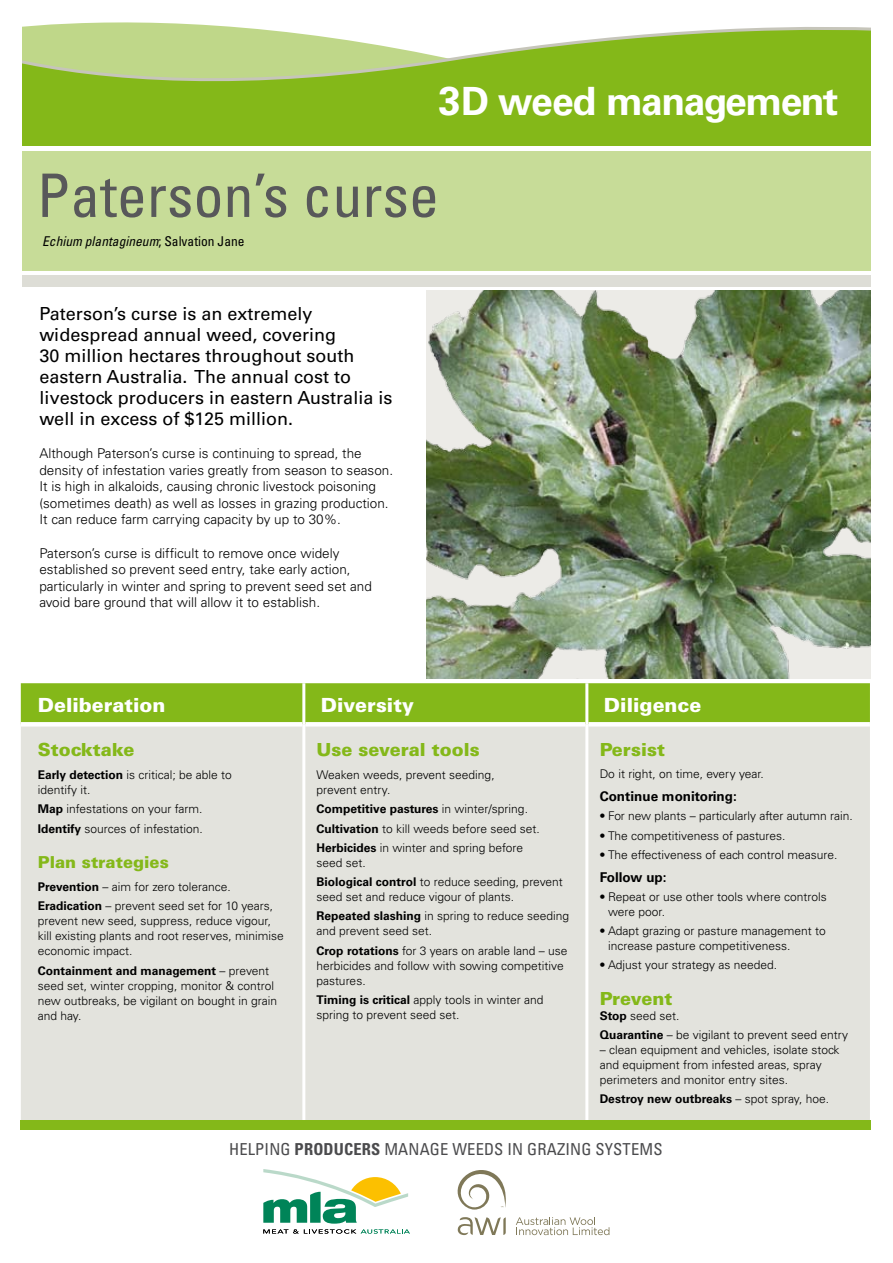
<style>
.page{position:relative;width:893px;height:1263px;background:#fff}
.page>*{position:absolute;margin:0;border:0;box-sizing:border-box;transform-origin:0 0}
.t1{font:condensed 60px "Univers";color:#58585a}
.t2{font:700 39px "Univers";letter-spacing:-.04em;color:#fff}
.t3{font:900 19.5px "Univers";color:#fff}
.t4{font:18px/21px "Univers";color:#000}
.t5{font:900 18px "Univers";color:#84b819}
.t6{font:condensed 16.5px "Univers";letter-spacing:.01em;color:#4b4b4d}
.t7{font:900 16.5px "Univers";color:#84b819}
.t8{font:300 13.5px/16.5px "Univers";color:#000}
.t9{font:italic condensed 13.5px "Univers";color:#000}
.t10{font:700 13.5px "Univers";color:#000}
.t11{font:300 12px/15px "Univers";color:#000}
.t12{font:700 12px "Univers";color:#000}
.s1{font-size:40.35px}
.s2{font-style:normal}
.s3{font-weight:700}
.s4{font-weight:300}
</style>
<div class="page">
<img style="left:427px;top:291px;width:444px;height:388px">
<div style="left:21px;top:275px;width:850px;height:11px;background:#ddddd6"></div>
<div style="left:21px;top:683px;width:849px;height:39px;background:#84b819"></div>
<div style="left:21px;top:726px;width:849px;height:394px;background:#e3e3dd"></div>
<svg style="left:21px;top:722px;width:281px;height:1px"></svg>
<svg style="left:305px;top:722px;width:280px;height:3px"></svg>
<svg style="left:588px;top:722px;width:282px;height:3px"></svg>
<hr style="left:302px;top:683px;width:3px;height:41px;background:#fff">
<hr style="left:585px;top:683px;width:3px;height:41px;background:#fff">
<hr style="left:302px;top:724px;width:3px;height:396px;background:#fff">
<hr style="left:585px;top:724px;width:3px;height:396px;background:#fff">
<div style="left:21px;top:1120px;width:850px;height:9px;background:#84b819"></div>
<svg style="left:22px;top:22px;width:849px;height:61px"></svg>
<div style="left:542px;top:55px;width:329px;height:32px;background:#84b819"></div>
<div style="left:21px;top:83px;width:850px;height:63px;background:#84b819"></div>
<div style="left:21px;top:151px;width:850px;height:119px;background:#c7dc98"></div>
<svg style="left:263px;top:1169px;width:147px;height:64px"></svg>
<svg style="left:516px;top:1217px;width:93px;height:18px"></svg>
<svg style="left:458px;top:1217px;width:48px;height:18px"></svg>
<svg style="left:457px;top:1170px;width:49px;height:40px"></svg>
<h2 class="t2" style="left:438px;top:79px;width:401px"><span class="s1">3</span>D weed management</h2>
<h1 class="t1" style="left:37px;top:158px;width:404px">Paterson’s curse</h1>
<p class="t9" style="left:42px;top:232px;width:204px">Echium plantagineum<span class="s2">; Salvation Jane</span></p>
<h3 class="t4" style="left:39px;top:303px;width:354px">Paterson’s curse is an extremely widespread annual weed, covering<br>30 million hectares throughout south eastern Australia. The annual cost to livestock producers in eastern Australia is well in excess of $125 million.</h3>
<p class="t8" style="left:39px;top:445px;width:355px">Although Paterson’s curse is continuing to spread, the density of infestation varies greatly from season to season.<br>It is high in alkaloids, causing chronic livestock poisoning (sometimes death) as well as losses in grazing production.<br>It can reduce farm carrying capacity by up to 30%.</p>
<p class="t8" style="left:39px;top:545px;width:334px">Paterson’s curse is difficult to remove once widely established so prevent seed entry, take early action, particularly in winter and spring to prevent seed set and avoid bare ground that will allow it to establish.</p>
<h3 class="t3" style="left:38px;top:692px;width:129px">Deliberation</h3>
<h3 class="t3" style="left:321px;top:692px;width:95px">Diversity</h3>
<h3 class="t3" style="left:604px;top:692px;width:99px">Diligence</h3>
<h3 class="t5" style="left:38px;top:738px;width:98px">Stocktake</h3>
<p class="t11" style="left:38px;top:767px;width:195px"><span class="s3">Early detection</span> is critical; be able to identify it.</p>
<p class="t11" style="left:38px;top:800px;width:167px;line-height:19.2px"><span class="s3">Map</span> infestations on your farm.<br><span class="s3">Identify</span> sources of infestation.</p>
<h3 class="t7" style="left:38px;top:851px;width:133px">Plan strategies</h3>
<p class="t11" style="left:38px;top:877px;width:237px;line-height:19.2px"><span class="s3">Prevention</span> – aim for zero tolerance.<br><span class="s3">Eradication</span> – prevent seed set for 10 years,</p>
<p class="t11" style="left:38px;top:914px;width:248px">prevent new seed, suppress, reduce vigour, kill existing plants and root reserves, minimise economic impact.</p>
<p class="t11" style="left:38px;top:963px;width:241px"><span class="s3">Containment and management</span> – prevent seed set, winter cropping, monitor &amp; control new outbreaks, be vigilant on bought in grain and hay.</p>
<h3 class="t5" style="left:317px;top:738px;width:165px">Use several tools</h3>
<p class="t11" style="left:317px;top:767px;width:180px">Weaken weeds, prevent seeding, prevent entry.</p>
<p class="t11" style="left:317px;top:800px;width:225px;line-height:19.2px"><span class="s3">Competitive pastures</span> in winter/spring.<br><span class="s3">Cultivation</span> to kill weeds before seed set.<br><span class="s3">Herbicides</span> in winter and spring before</p>
<p class="t11" style="left:317px;top:853px;width:248px;line-height:19.2px">seed set.<br><span class="s3">Biological control</span> to reduce seeding, prevent</p>
<p class="t11" style="left:317px;top:887px;width:254px;line-height:19.2px">seed set and reduce vigour of plants.<br><span class="s3">Repeated slashing</span> in spring to reduce seeding</p>
<p class="t11" style="left:317px;top:921px;width:252px;line-height:19.2px">and prevent seed set.<br><span class="s3">Crop rotations</span> for 3 years on arable land – use</p>
<p class="t11" style="left:317px;top:958px;width:249px">herbicides and follow with sowing competitive pastures.</p>
<p class="t11" style="left:317px;top:992px;width:228px"><span class="s3">Timing is critical</span> apply tools in winter and spring to prevent seed set.</p>
<h3 class="t5" style="left:600px;top:738px;width:67px">Persist</h3>
<p class="t11" style="left:600px;top:767px;width:166px">Do it right, on time, every year.</p>
<p class="t10" style="left:600px;top:788px;width:139px">Continue monitoring:</p>
<p class="t11" style="left:600px;top:809px;width:255px">• For new plants – particularly after autumn rain.</p>
<p class="t11" style="left:600px;top:828px;width:187px">• The competitiveness of pastures.</p>
<p class="t11" style="left:600px;top:847px;width:239px">• The effectiveness of each control measure.</p>
<p class="t10" style="left:600px;top:869px;width:68px">Follow up:</p>
<p class="t11" style="left:608px;top:889px;width:220px;text-indent:-9px">• Repeat or use other tools where controls were poor.</p>
<p class="t11" style="left:608px;top:923px;width:219px;text-indent:-9px">• Adapt grazing or pasture management to increase pasture competitiveness.</p>
<p class="t11" style="left:600px;top:958px;width:179px">• Adjust your strategy as needed.</p>
<h3 class="t5" style="left:600px;top:987px;width:74px">Prevent</h3>
<p class="t11" style="left:600px;top:1006px;width:250px;line-height:19.2px"><span class="s3">Stop</span> seed set.<br><span class="s3">Quarantine</span> – be vigilant to prevent seed entry</p>
<p class="t11" style="left:600px;top:1042px;width:241px">– clean equipment and vehicles, isolate stock and equipment from infested areas, spray perimeters and monitor entry sites.</p>
<p class="t12" style="left:600px;top:1092px;width:231px">Destroy new outbreaks <span class="s4">– spot spray, hoe.</span></p>
<h3 class="t6" style="left:229px;top:1138px;width:435px">HELPING <span class="s3">PRODUCERS</span> MANAGE WEEDS IN GRAZING SYSTEMS</h3>
</div>
